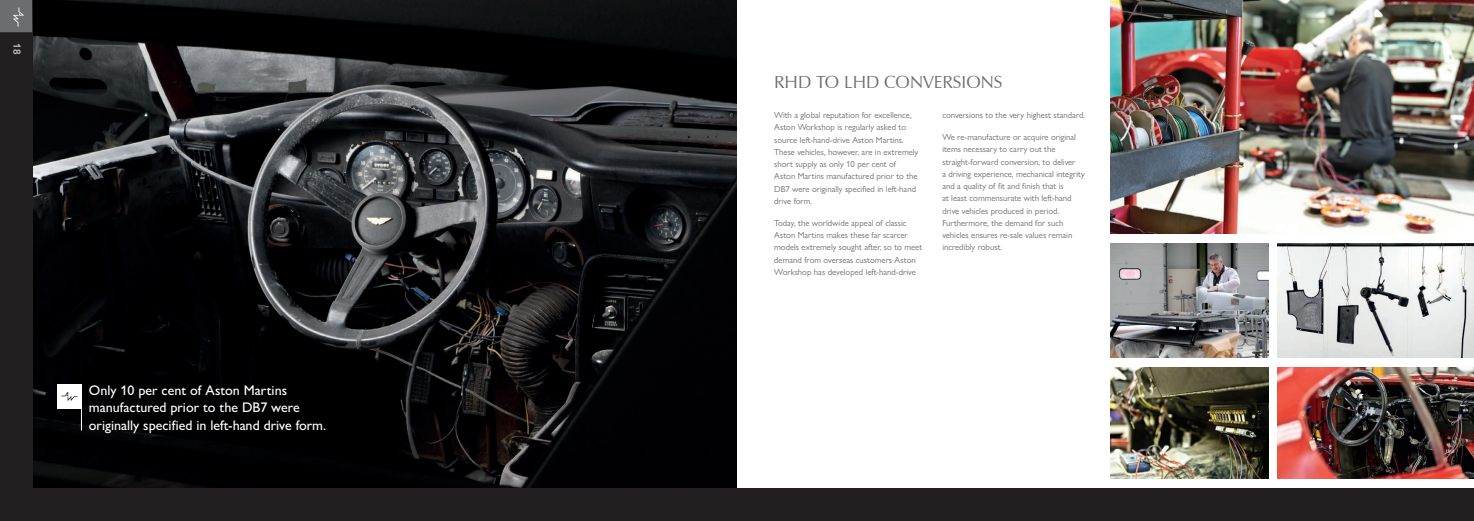
<style>
.page{position:relative;width:1474px;height:521px;background:#fff}
.page>*{position:absolute;margin:0;border:0;box-sizing:border-box;transform-origin:0 0}
.t1{font:17.5px "Zapf Humanist 601 BT";color:#6c6d70}
.t2{font:500 14px/17.5px "Gill Sans Nova";color:#fff}
.t3{font:600 10.5px "Gill Sans Nova";color:#bcbdc0}
.t4{font:8.75px/12.2px "Gill Sans Nova";color:#6c6d70}
</style>
<div class="page">
<img style="left:32px;top:0;width:705px;height:489px">
<div style="left:0;top:0;width:32px;height:521px;background:#231f20"></div>
<div style="left:0;top:489px;width:1473px;height:32px;background:#231f20"></div>
<svg style="left:0;top:0;width:32px;height:32px"></svg>
<img style="left:1277px;top:243px;width:196px;height:114px">
<img style="left:1110px;top:367px;width:157px;height:112px">
<img style="left:1110px;top:0;width:363px;height:233px">
<img style="left:1277px;top:367px;width:196px;height:112px">
<img style="left:1110px;top:243px;width:157px;height:114px">
<hr style="left:81px;top:384px;width:1px;height:46px;background:#fff">
<div style="left:57px;top:384px;width:25px;height:25px;background:#fff"></div>
<svg style="left:61px;top:392px;width:17px;height:9px"></svg>
<p class="t3" style="left:23px;top:43px;width:13px;rotate:90deg">18</p>
<h2 class="t2" style="left:89px;top:381px;width:239px">Only 10 per cent of Aston Martins manufactured prior to the DB7 were originally specified in left-hand drive form.</h2>
<h1 class="t1" style="left:774px;top:71px;width:230px">RHD TO LHD CONVERSIONS</h1>
<p class="t4" style="left:774px;top:109px;width:146px">With a global reputation for excellence, Aston Workshop is regularly asked to source left-hand-drive Aston Martins.<br>These vehicles, however, are in extremely short supply as only 10 per cent of Aston Martins manufactured prior to the DB7 were originally specified in left-hand drive form.</p>
<p class="t4" style="left:774px;top:217px;width:149px">Today, the worldwide appeal of classic Aston Martins makes these far scarcer models extremely sought after, so to meet demand from overseas customers Aston Workshop has developed left-hand-drive</p>
<p class="t4" style="left:942px;top:109px;width:144px">conversions to the very highest standard.</p>
<p class="t4" style="left:942px;top:131px;width:144px">We re-manufacture or acquire original items necessary to carry out the straight-forward conversion, to deliver<br>a driving experience, mechanical integrity and a quality of fit and finish that is<br>at least commensurate with left-hand drive vehicles produced in period.<br>Furthermore, the demand for such vehicles ensures re-sale values remain incredibly robust.</p>
</div>
